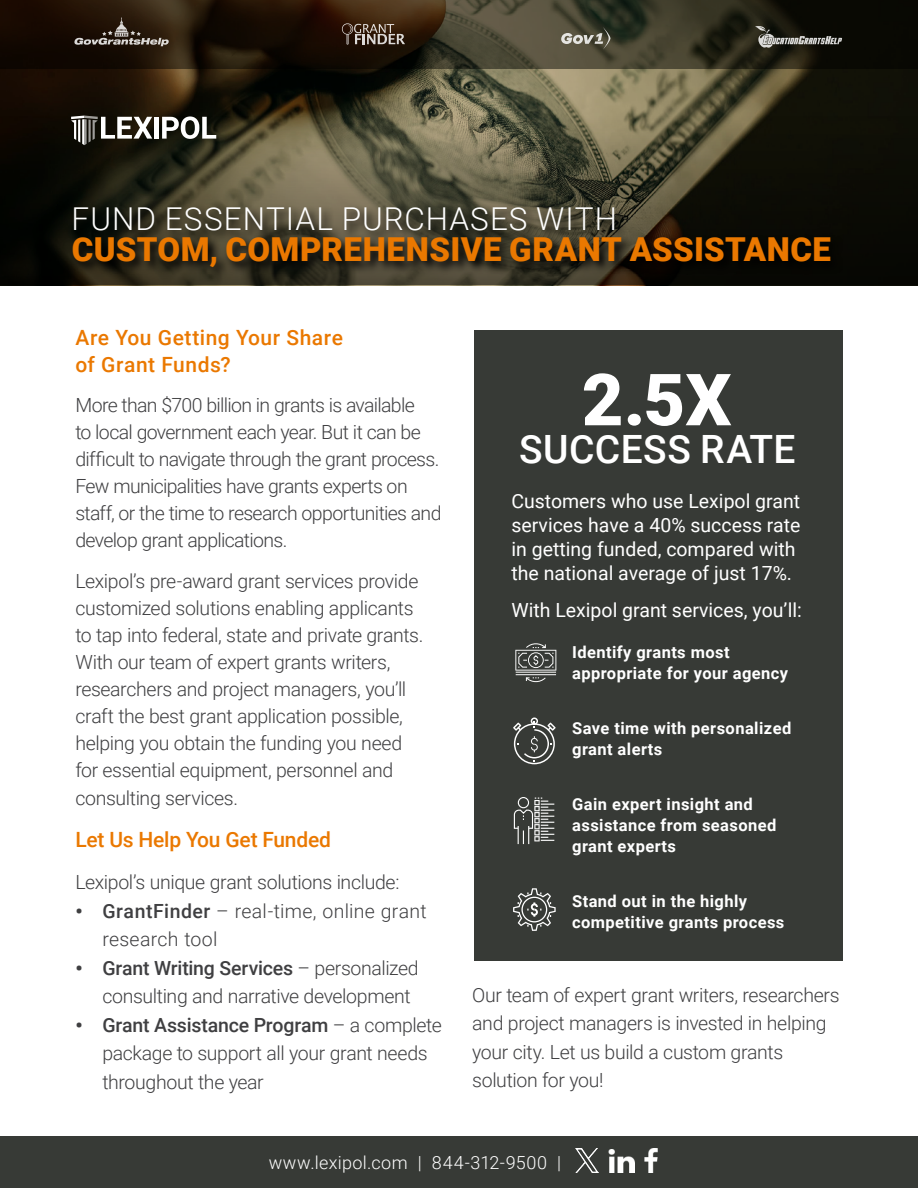
<style>
.page{position:relative;width:918px;height:1188px;background:#fff}
.page>*{position:absolute;margin:0;border:0;box-sizing:border-box;transform-origin:0 0}
.t1{font:900 72px "Roboto";color:#fff}
.t2{font:500 39px "Roboto";letter-spacing:.01em;color:#fff}
.t3{font:900 33px "Roboto";letter-spacing:.01em;color:#ea7800}
.t4{font:300 31.5px "Roboto";letter-spacing:.035em;color:#fff}
.t5{font:500 21px/27px "Roboto";letter-spacing:.02em;color:#ea7800}
.t6{font:500 21px "Roboto";letter-spacing:-.01em;color:#ea7800}
.t7{font:300 19.5px/27.2px "Roboto";letter-spacing:-.02em;color:#3f3f41}
.t8{font:19.5px/24px "Roboto";color:#fff}
.t9{font:500 19.5px "Roboto";letter-spacing:-.01em;color:#3f3f41}
.t10{font:300 19.5px "Roboto";letter-spacing:.015em;color:#3f3f41}
.t11{font:300 18px "Roboto";letter-spacing:.025em;color:#fff}
.t12{font:700 16.5px/21px "Roboto";letter-spacing:.025em;color:#fff}
.s1{font-weight:900}
.s2{font-weight:500}
.s3{font-weight:300}
</style>
<div class="page">
<div style="left:0;top:1136px;width:918px;height:52px;background:#373a36"></div>
<img style="left:609px;top:1150px;width:25px;height:22px">
<img style="left:645px;top:1148px;width:13px;height:24px">
<img style="left:575px;top:1148px;width:23px;height:24px">
<img style="left:0;top:69px;width:918px;height:45px">
<svg style="left:0;top:0;width:918px;height:69px;background:#2a2215"></svg>
<svg style="left:74px;top:17px;width:95px;height:29px;background:#44382d"></svg>
<svg style="left:341px;top:23px;width:64px;height:22px"></svg>
<svg style="left:755px;top:26px;width:87px;height:22px;background:#46453e"></svg>
<svg style="left:0;top:114px;width:918px;height:171px;background:#393626"></svg>
<svg style="left:69px;top:204px;width:774px;height:75px;background:#2c291d"></svg>
<div style="left:474px;top:330px;width:369px;height:631px;background:#373a36"></div>
<svg style="left:513px;top:718px;width:43px;height:46px"></svg>
<svg style="left:513px;top:888px;width:43px;height:43px"></svg>
<svg style="left:513px;top:797px;width:41px;height:47px"></svg>
<hr style="left:516px;top:672px;width:40px;height:1px;background:#fff">
<hr style="left:516px;top:674px;width:40px;height:1px;background:#fff">
<svg style="left:515px;top:643px;width:41px;height:28px"></svg>
<svg style="left:525px;top:677px;width:21px;height:6px"></svg>
<svg style="left:561px;top:27px;width:50px;height:23px"></svg>
<hr style="left:155px;top:117px;width:4px;height:22px;background:#fff">
<svg style="left:162px;top:116px;width:54px;height:23px"></svg>
<svg style="left:71px;top:116px;width:81px;height:29px"></svg>
<h3 class="t4" style="left:72px;top:197px;width:547px">FUND ESSENTIAL PURCHASES WITH</h3>
<h3 class="t3" style="left:72px;top:226px;width:761px">CUSTOM, COMPREHENSIVE GRANT ASSISTANCE</h3>
<p class="t5" style="left:75px;top:323px;width:269px">Are You Getting Your Share of Grant Funds?</p>
<p class="t7" style="left:75px;top:391px;width:368px">More than $700 billion in grants is available<br>to local government each year. But it can be difficult to navigate through the grant process.<br>Few municipalities have grants experts on staff, or the time to research opportunities and develop grant applications.</p>
<p class="t7" style="left:75px;top:567px;width:350px">Lexipol’s pre-award grant services provide customized solutions enabling applicants to tap into federal, state and private grants.<br>With our team of expert grants writers, researchers and project managers, you’ll craft the best grant application possible, helping you obtain the funding you need for essential equipment, personnel and consulting services.</p>
<p class="t6" style="left:75px;top:825px;width:257px">Let Us Help You Get Funded</p>
<p class="t7" style="left:75px;top:868px;width:326px">Lexipol’s unique grant solutions include:</p>
<p class="t10" style="left:75px;top:897px;width:353px"><span class="s1">ꞏ</span> <span class="s2">GrantFinder</span> – real-time, online grant</p>
<p class="t10" style="left:102px;top:926px;width:117px">research tool</p>
<p class="t9" style="left:75px;top:954px;width:345px"><span class="s1">ꞏ</span> Grant Writing Services <span class="s3">– personalized</span></p>
<p class="t7" style="left:102px;top:982px;width:310px">consulting and narrative development</p>
<p class="t9" style="left:75px;top:1011px;width:368px"><span class="s1">ꞏ</span> Grant Assistance Program <span class="s3">– a complete</span></p>
<p class="t7" style="left:102px;top:1039px;width:327px">package to support all your grant needs</p>
<p class="t7" style="left:102px;top:1068px;width:163px">throughout the year</p>
<h1 class="t1" style="left:582px;top:349px;width:151px">2.5X</h1>
<h2 class="t2" style="left:519px;top:422px;width:278px">SUCCESS RATE</h2>
<p class="t8" style="left:511px;top:488px;width:291px">Customers who use Lexipol grant services have a 40% success rate in getting funded, compared with the national average of just 17%.</p>
<p class="t8" style="left:511px;top:598px;width:292px">With Lexipol grant services, you’ll:</p>
<p class="t12" style="left:572px;top:641px;width:217px">Identify grants most appropriate for your agency</p>
<p class="t12" style="left:572px;top:717px;width:221px">Save time with personalized grant alerts</p>
<p class="t12" style="left:572px;top:793px;width:206px">Gain expert insight and assistance from seasoned grant experts</p>
<p class="t12" style="left:572px;top:890px;width:214px">Stand out in the highly competitive grants process</p>
<p class="t7" style="left:472px;top:980px;width:369px;line-height:28.5px">Our team of expert grant writers, researchers and project managers is invested in helping your city. Let us build a custom grants solution for you!</p>
<p class="t11" style="left:269px;top:1150px;width:294px">www.lexipol.com | 844-312-9500 |</p>
</div>
